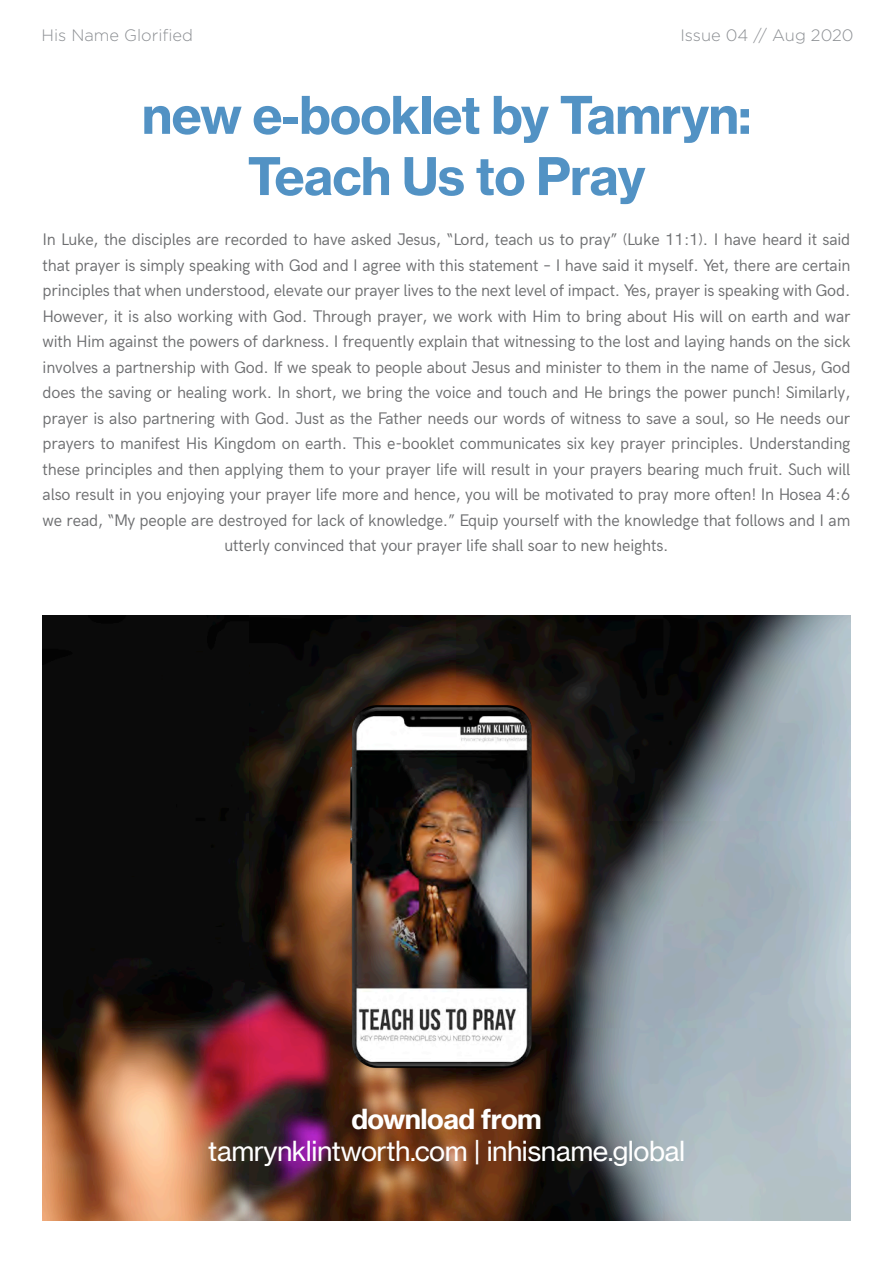
<style>
.page{position:relative;width:893px;height:1263px;background:#fff}
.page>*{position:absolute;margin:0;border:0;box-sizing:border-box;transform-origin:0 0}
.t1{font:51px "N Haas Grotesk TX Pro 75 Bd";letter-spacing:-.02em;color:#5292c4}
.t2{font:27px "N Haas Grotesk TX Pro";letter-spacing:-.02em;color:#fff}
.t3{font:27px "N Haas Grotesk TX Pro 75 Bd";letter-spacing:-.02em;color:#fff}
.Paragraph_Style_1{font:16.5px/25.5px "Acari Sans";letter-spacing:-.01em;color:#6d6e70;text-align:center}
.t4{font:300 16.5px "Gotham";color:#8c8f93}
</style>
<div class="page">
<img style="left:43px;top:616px;width:807px;height:604px">
<img style="left:274px;top:625px;width:328px;height:504px">
<p class="t4" style="left:42px;top:27px;width:153px">His Name Glorified</p>
<p class="t4" style="left:680px;top:27px;width:175px">Issue 04 // Aug 2020</p>
<p class="t1" style="left:142px;top:83px;width:611px">new e-booklet by Tamryn:</p>
<p class="t1" style="left:247px;top:144px;width:400px">Teach Us to Pray</p>
<p class="Paragraph_Style_1" style="left:43px;top:225px;width:809px">In Luke, the disciples are recorded to have asked Jesus, “Lord, teach us to pray” (Luke 11:1). I have heard it said that prayer is simply speaking with God and I agree with this statement – I have said it myself. Yet, there are certain principles that when understood, elevate our prayer lives to the next level of impact. Yes, prayer is speaking with God.<br>However, it is also working with God. Through prayer, we work with Him to bring about His will on earth and war with Him against the powers of darkness. I frequently explain that witnessing to the lost and laying hands on the sick involves a partnership with God. If we speak to people about Jesus and minister to them in the name of Jesus, God does the saving or healing work. In short, we bring the voice and touch and He brings the power punch! Similarly, prayer is also partnering with God. Just as the Father needs our words of witness to save a soul, so He needs our prayers to manifest His Kingdom on earth. This e-booklet communicates six key prayer principles. Understanding these principles and then applying them to your prayer life will result in your prayers bearing much fruit. Such will also result in you enjoying your prayer life more and hence, you will be motivated to pray more often! In Hosea 4:6 we read, “My people are destroyed for lack of knowledge.” Equip yourself with the knowledge that follows and I am utterly convinced that your prayer life shall soar to new heights.</p>
<p class="t3" style="left:351px;top:1102px;width:192px">download from</p>
<p class="t2" style="left:208px;top:1135px;width:479px">tamrynklintworth.com | inhisname.global</p>
</div>
